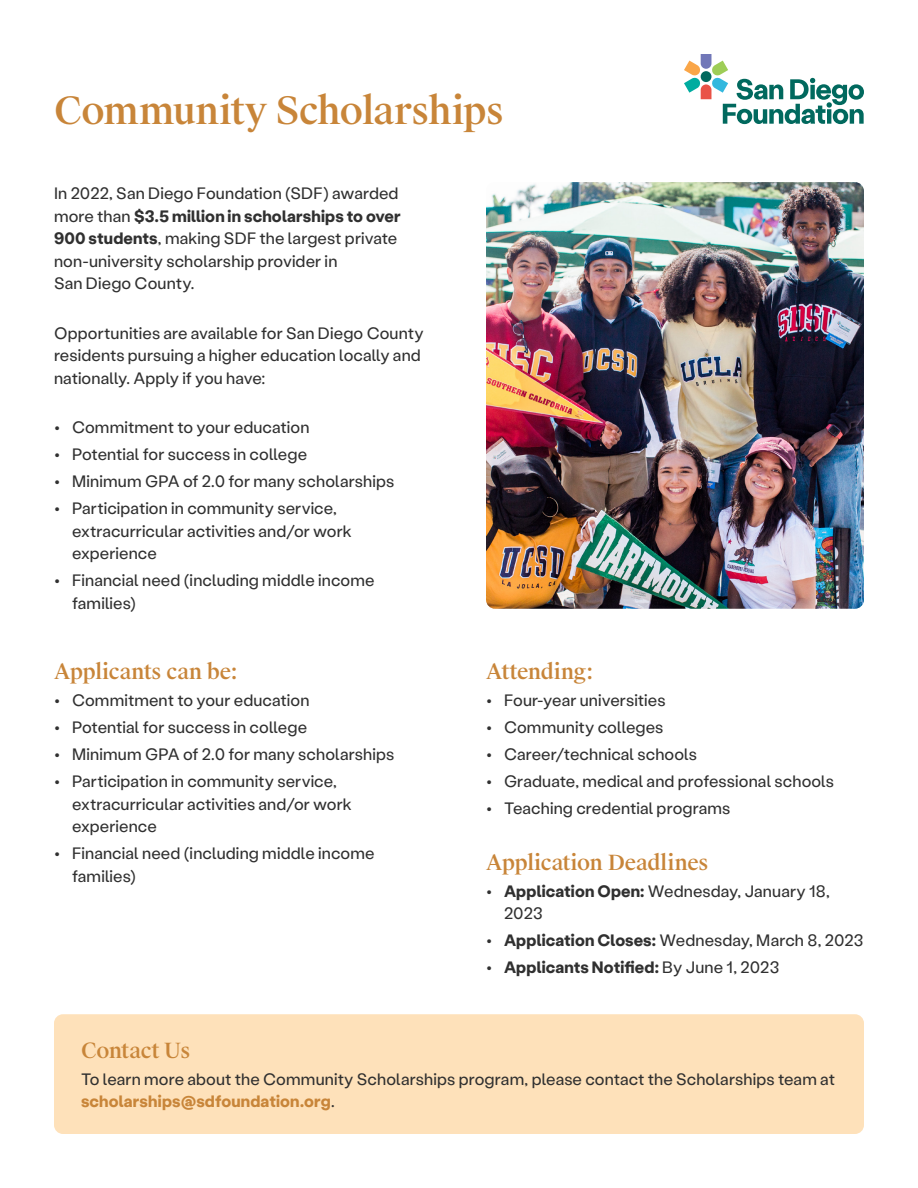
<style>
.page{position:relative;width:918px;height:1188px;background:#fff}
.page>*{position:absolute;margin:0;border:0;box-sizing:border-box;transform-origin:0 0}
.t1{font:500 37.5px "Suisse Works";letter-spacing:-.015em;color:#c88539}
.t2{font:500 21px "Suisse Works";letter-spacing:-.01em;color:#c88539}
.t3{font:16.5px/22.5px "Stabil Grotesk";letter-spacing:.01em;color:#303030}
.t4{font:700 16.5px "Stabil Grotesk";letter-spacing:.01em;color:#303030}
.s1{font-weight:700}
.s2{font-weight:400}
.s3{font-weight:700;color:#c88539}
</style>
<div class="page">
<svg style="left:684px;top:54px;width:180px;height:70px"></svg>
<div style="left:54px;top:1014px;width:810px;height:120px;background:#fee1ba;border-radius:9px"></div>
<img style="left:486px;top:182px;width:378px;height:427px">
<h1 class="t1" style="left:54px;top:88px;width:452px">Community Scholarships</h1>
<p class="t3" style="left:54px;top:181px;width:348px">In 2022, San Diego Foundation (SDF) awarded more than <span class="s1">$3.5 million in scholarships to over 900 students</span>, making SDF the largest private non-university scholarship provider in<br>San Diego County.</p>
<p class="t3" style="left:54px;top:321px;width:371px">Opportunities are available for San Diego County residents pursuing a higher education locally and nationally. Apply if you have:</p>
<p class="t3" style="left:54px;top:415px;width:257px">• Commitment to your education</p>
<p class="t3" style="left:54px;top:442px;width:255px">• Potential for success in college</p>
<p class="t3" style="left:54px;top:469px;width:342px">• Minimum GPA of 2.0 for many scholarships</p>
<p class="t3" style="left:72px;top:496px;width:281px;text-indent:-18px">• Participation in community service, extracurricular activities and/or work experience</p>
<p class="t3" style="left:72px;top:568px;width:304px;text-indent:-18px">• Financial need (including middle income families)</p>
<p class="t2" style="left:54px;top:659px;width:185px">Applicants can be:</p>
<p class="t3" style="left:54px;top:688px;width:257px">• Commitment to your education</p>
<p class="t3" style="left:54px;top:715px;width:255px">• Potential for success in college</p>
<p class="t3" style="left:54px;top:742px;width:342px">• Minimum GPA of 2.0 for many scholarships</p>
<p class="t3" style="left:72px;top:769px;width:281px;text-indent:-18px">• Participation in community service, extracurricular activities and/or work experience</p>
<p class="t3" style="left:72px;top:841px;width:304px;text-indent:-18px">• Financial need (including middle income families)</p>
<p class="t2" style="left:486px;top:659px;width:109px">Attending:</p>
<p class="t3" style="left:486px;top:688px;width:181px">• Four-year universities</p>
<p class="t3" style="left:486px;top:715px;width:179px">• Community colleges</p>
<p class="t3" style="left:486px;top:742px;width:213px">• Career/technical schools</p>
<p class="t3" style="left:486px;top:769px;width:350px">• Graduate, medical and professional schools</p>
<p class="t3" style="left:486px;top:796px;width:246px">• Teaching credential programs</p>
<p class="t2" style="left:486px;top:849px;width:224px">Application Deadlines</p>
<p class="t3" style="left:504px;top:879px;width:327px;text-indent:-18px">• <span class="s1">Application Open:</span> Wednesday, January 18,<br>2023</p>
<p class="t3" style="left:486px;top:928px;width:379px">• <span class="s1">Application Closes:</span> Wednesday, March 8, 2023</p>
<p class="t4" style="left:486px;top:956px;width:295px"><span class="s2">•</span> Applicants Notified: <span class="s2">By June 1, 2023</span></p>
<p class="t2" style="left:81px;top:1037px;width:111px">Contact Us</p>
<p class="t3" style="left:81px;top:1067px;width:756px">To learn more about the Community Scholarships program, please contact the Scholarships team at <span class="s3">scholarships@sdfoundation.org</span>.</p>
</div>
